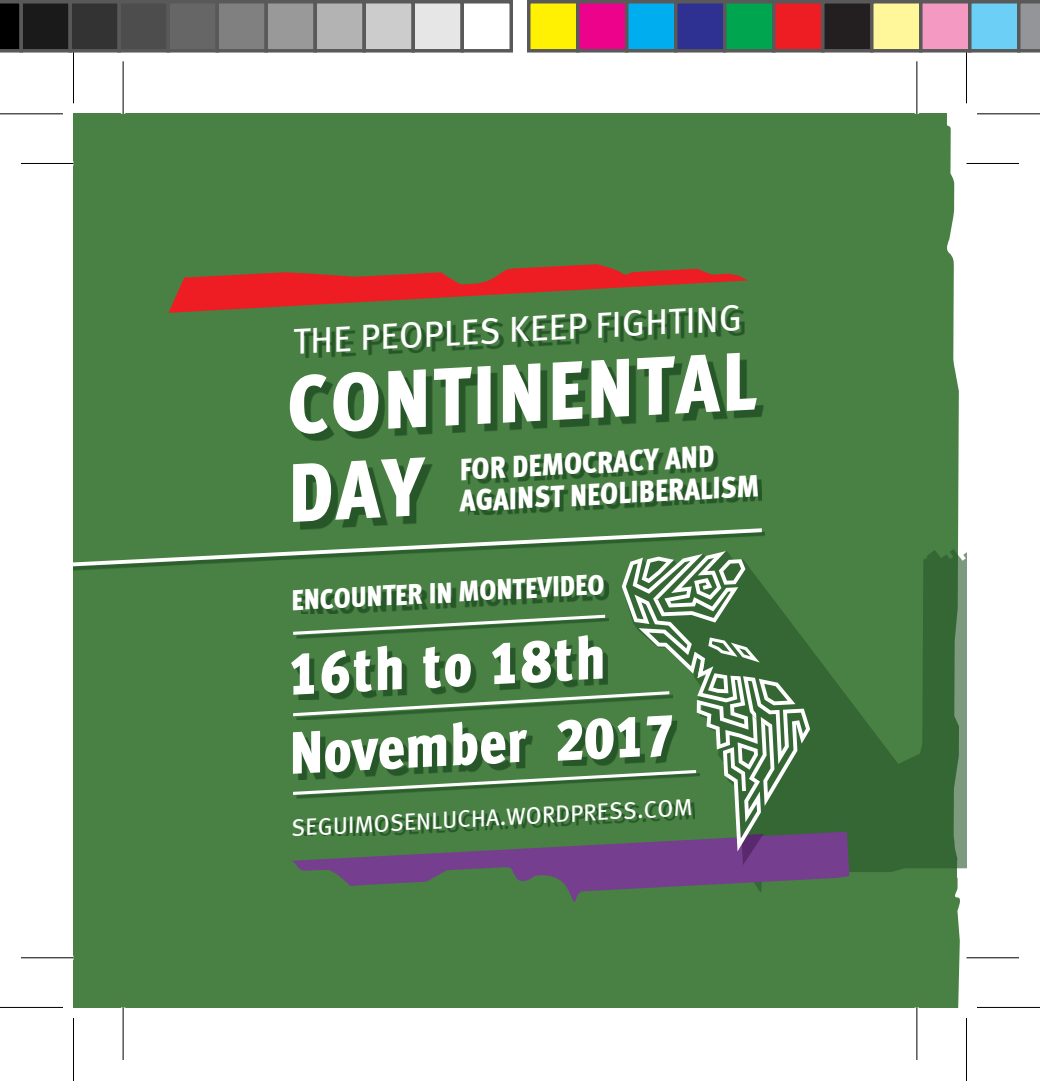
<style>
.page{position:relative;width:1040px;height:1081px;background:#fff}
.page>*{position:absolute;margin:0;border:0;box-sizing:border-box;transform-origin:0 0}
.Site_0{font:82.25px "Meta Cond Black LF Roman";color:#fff}
.Site_0-2{font:60.9px "Meta Cond Black LF Roman";color:#fff}
.Site_0-3{font:59.5px "Meta Cond Black LF Roman";color:#fff}
.Site_0-4{font:36.05px "Meta";color:#fff}
.Site_0-5{font:29.75px "Meta Cond Black LF Roman";color:#fff}
.Site_0-6{font:28px "Meta Cond Black LF Roman";color:#fff}
.Site_0-7{font:23.45px "Meta";color:#fff}
</style>
<div class="page">
<div style="left:74px;top:114px;width:886px;height:893px;background:#488143"></div>
<svg style="left:165px;top:248px;width:583px;height:65px;background:#845c37"></svg>
<svg style="left:810px;top:548px;width:156px;height:344px;background:#3f743c"></svg>
<svg style="left:290px;top:831px;width:559px;height:98px;background:#546f57"></svg>
<svg style="left:297px;top:360px;width:467px;height:81px;background:#3b7038"></svg>
<svg style="left:302px;top:310px;width:442px;height:48px;background:#42793e"></svg>
<svg style="left:468px;top:450px;width:294px;height:7px;background:#437b3f"></svg>
<svg style="left:21px;top:955px;width:53px;height:4px"></svg>
<svg style="left:966px;top:958px;width:53px;height:1px"></svg>
<svg style="left:121px;top:61px;width:4px;height:53px"></svg>
<svg style="left:121px;top:1007px;width:4px;height:52px"></svg>
<svg style="left:915px;top:61px;width:4px;height:53px"></svg>
<svg style="left:915px;top:1007px;width:4px;height:52px"></svg>
<hr style="left:21px;top:163px;width:53px;height:1px;background:#000">
<hr style="left:966px;top:163px;width:53px;height:1px;background:#000">
<hr style="left:21px;top:956px;width:53px;height:2px;background:#000">
<hr style="left:966px;top:956px;width:53px;height:2px;background:#000">
<hr style="left:123px;top:61px;width:1px;height:53px;background:#000">
<hr style="left:123px;top:1007px;width:1px;height:52px;background:#000">
<hr style="left:916px;top:61px;width:1px;height:53px;background:#000">
<hr style="left:916px;top:1007px;width:1px;height:52px;background:#000">
<svg style="left:0;top:114px;width:63px;height:1px"></svg>
<svg style="left:977px;top:114px;width:63px;height:1px"></svg>
<svg style="left:0;top:1007px;width:63px;height:1px"></svg>
<svg style="left:977px;top:1007px;width:63px;height:1px"></svg>
<hr style="left:0;top:113px;width:63px;height:1px;background:#000">
<hr style="left:977px;top:113px;width:63px;height:1px;background:#000">
<hr style="left:0;top:1006px;width:63px;height:1px;background:#000">
<hr style="left:977px;top:1006px;width:63px;height:1px;background:#000">
<hr style="left:73px;top:40px;width:1px;height:63px;background:#000">
<hr style="left:73px;top:1017px;width:1px;height:63px;background:#000">
<hr style="left:966px;top:40px;width:1px;height:63px;background:#000">
<hr style="left:966px;top:1017px;width:1px;height:63px;background:#000">
<svg style="left:0;top:0;width:19px;height:52px"></svg>
<div style="left:21px;top:2px;width:49px;height:49px;background:#1a1a1a"></div>
<div style="left:19px;top:0;width:53px;height:52px;border:4px solid #595959"></div>
<div style="left:70px;top:2px;width:49px;height:49px;background:#333"></div>
<div style="left:68px;top:0;width:53px;height:52px;border:4px solid #595959"></div>
<div style="left:119px;top:2px;width:49px;height:49px;background:#4d4d4d"></div>
<div style="left:117px;top:0;width:53px;height:52px;border:4px solid #595959"></div>
<div style="left:168px;top:2px;width:49px;height:49px;background:#666"></div>
<div style="left:166px;top:0;width:53px;height:52px;border:4px solid #595959"></div>
<div style="left:217px;top:2px;width:49px;height:49px;background:#808080"></div>
<div style="left:215px;top:0;width:53px;height:52px;border:4px solid #595959"></div>
<div style="left:266px;top:2px;width:49px;height:49px;background:#999"></div>
<div style="left:264px;top:0;width:53px;height:52px;border:4px solid #595959"></div>
<div style="left:315px;top:2px;width:49px;height:49px;background:#b3b3b3"></div>
<div style="left:313px;top:0;width:53px;height:52px;border:4px solid #595959"></div>
<div style="left:364px;top:2px;width:49px;height:49px;background:#ccc"></div>
<div style="left:362px;top:0;width:53px;height:52px;border:4px solid #595959"></div>
<div style="left:413px;top:2px;width:49px;height:49px;background:#e6e6e6"></div>
<div style="left:411px;top:0;width:53px;height:52px;border:4px solid #595959"></div>
<div style="left:460px;top:0;width:53px;height:52px;border:4px solid #595959"></div>
<div style="left:529px;top:2px;width:49px;height:49px;background:#fff101"></div>
<div style="left:527px;top:0;width:52px;height:52px;border:4px solid #595959"></div>
<div style="left:578px;top:2px;width:49px;height:49px;background:#ed028c"></div>
<div style="left:576px;top:0;width:52px;height:52px;border:4px solid #595959"></div>
<div style="left:627px;top:2px;width:49px;height:49px;background:#00aeef"></div>
<div style="left:625px;top:0;width:52px;height:52px;border:4px solid #595959"></div>
<div style="left:676px;top:2px;width:49px;height:49px;background:#2e3092"></div>
<div style="left:674px;top:0;width:52px;height:52px;border:4px solid #595959"></div>
<div style="left:725px;top:2px;width:49px;height:49px;background:#00a54f"></div>
<div style="left:723px;top:0;width:52px;height:52px;border:4px solid #595959"></div>
<div style="left:774px;top:2px;width:49px;height:49px;background:#ee1d23"></div>
<div style="left:772px;top:0;width:52px;height:52px;border:4px solid #595959"></div>
<div style="left:823px;top:2px;width:49px;height:49px;background:#231f20"></div>
<div style="left:821px;top:0;width:52px;height:52px;border:4px solid #595959"></div>
<div style="left:872px;top:2px;width:49px;height:49px;background:#fff79a"></div>
<div style="left:870px;top:0;width:52px;height:52px;border:4px solid #595959"></div>
<div style="left:921px;top:2px;width:49px;height:49px;background:#f499c2"></div>
<div style="left:919px;top:0;width:52px;height:52px;border:4px solid #595959"></div>
<div style="left:970px;top:2px;width:49px;height:49px;background:#6bcff6"></div>
<div style="left:968px;top:0;width:52px;height:52px;border:4px solid #595959"></div>
<svg style="left:1017px;top:0;width:23px;height:52px"></svg>
<svg style="left:74px;top:457px;width:736px;height:408px;background:#4c7e4a"></svg>
<p class="Site_0-4" style="left:292px;top:320px;width:451px;rotate:-3deg">THE PEOPLES KEEP FIGHTING</p>
<p class="Site_0" style="left:283px;top:356px;width:471px;rotate:-3deg">CONTINENTAL</p>
<p class="Site_0-5" style="left:458px;top:451px;width:256px;rotate:-3deg">FOR DEMOCRACY AND</p>
<p class="Site_0-5" style="left:458px;top:483px;width:301px;rotate:-3deg">AGAINST NEOLIBERALISM</p>
<p class="Site_0-6" style="left:290px;top:583px;width:315px;rotate:-3deg">ENCOUNTER IN MONTEVIDEO</p>
<p class="Site_0-2" style="left:285px;top:637px;width:320px;rotate:-3deg">16th to 18th</p>
<p class="Site_0-3" style="left:286px;top:717px;width:239px;rotate:-3deg">November</p>
<p class="Site_0-3" style="left:552px;top:704px;width:121px;rotate:-3deg">2017</p>
<p class="Site_0-7" style="left:290px;top:814px;width:403px;rotate:-3deg">SEGUIMOSENLUCHA.WORDPRESS.COM</p>
</div>
